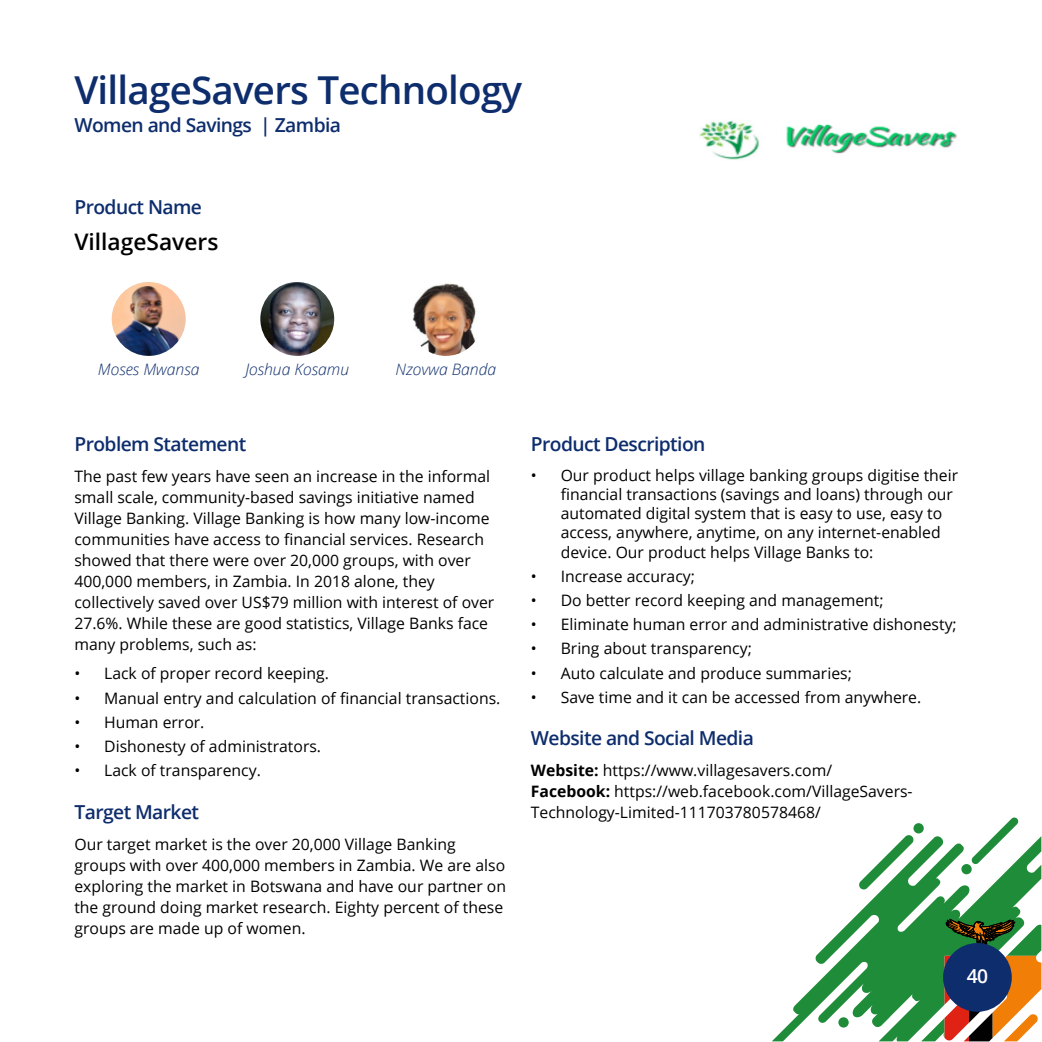
<style>
.page{position:relative;width:1042px;height:1042px;background:#fff}
.page>*{position:absolute;margin:0;border:0;box-sizing:border-box;transform-origin:0 0}
.t1{font:600 38.5px "Open Sans";letter-spacing:-.02em;color:#0e2d6d}
.t2{font:600 22.75px "Open Sans";color:#000}
.t3{font:600 19.25px "Open Sans";letter-spacing:-.03em;color:#0e2d6d}
.t4{font:600 19.25px "Open Sans";color:#fff}
.t5{font:15.75px/21px "Open Sans";color:#000}
.t6{font:italic 300 15.75px "Open Sans";color:#0e2d6d}
.s1{font-weight:700}
</style>
<div class="page">
<svg style="left:772px;top:836px;width:269px;height:205px"></svg>
<svg style="left:858px;top:835px;width:56px;height:55px"></svg>
<svg style="left:971px;top:817px;width:47px;height:47px"></svg>
<div style="left:913px;top:823px;width:11px;height:10px;background:#1d8b37;border-radius:50%"></div>
<div style="left:961px;top:864px;width:10px;height:10px;background:#1d8b37;border-radius:50%"></div>
<div style="left:838px;top:1017px;width:11px;height:10px;background:#1d8b37;border-radius:50%"></div>
<svg style="left:921px;top:916px;width:120px;height:125px"></svg>
<img style="left:112px;top:282px;width:74px;height:74px;border-radius:37px">
<img style="left:260px;top:282px;width:74px;height:74px;border-radius:37px">
<img style="left:413px;top:283px;width:63px;height:73px">
<img style="left:699px;top:120px;width:258px;height:40px">
<div style="left:943px;top:943px;width:69px;height:69px;background:#0e2d6d;border-radius:50%"></div>
<h1 class="t1" style="left:74px;top:63px;width:449px">VillageSavers Technology</h1>
<p class="t3" style="left:74px;top:111px;width:268px">Women and Savings | Zambia</p>
<p class="t3" style="left:74px;top:193px;width:129px">Product Name</p>
<h2 class="t2" style="left:74px;top:226px;width:146px">VillageSavers</h2>
<p class="t6" style="left:98px;top:358px;width:103px">Moses Mwansa</p>
<p class="t6" style="left:245px;top:358px;width:105px">Joshua Kosamu</p>
<p class="t6" style="left:395px;top:358px;width:102px">Nzovwa Banda</p>
<p class="t3" style="left:74px;top:431px;width:173px">Problem Statement</p>
<p class="t5" style="left:74px;top:466px;width:421px">The past few years have seen an increase in the informal small scale, community-based savings initiative named Village Banking. Village Banking is how many low-income communities have access to financial services. Research showed that there were over 20,000 groups, with over 400,000 members, in Zambia. In 2018 alone, they collectively saved over US$79 million with interest of over 27.6%. While these are good statistics, Village Banks face many problems, such as:</p>
<p class="t5" style="left:74px;top:663px;width:256px">• Lack of proper record keeping.</p>
<p class="t5" style="left:74px;top:687px;width:427px">• Manual entry and calculation of financial transactions.</p>
<p class="t5" style="left:74px;top:711px;width:132px">• Human error.</p>
<p class="t5" style="left:74px;top:735px;width:248px">• Dishonesty of administrators.</p>
<p class="t5" style="left:74px;top:760px;width:188px">• Lack of transparency.</p>
<p class="t3" style="left:74px;top:799px;width:126px">Target Market</p>
<p class="t5" style="left:74px;top:833px;width:433px">Our target market is the over 20,000 Village Banking groups with over 400,000 members in Zambia. We are also exploring the market in Botswana and have our partner on the ground doing market research. Eighty percent of these groups are made up of women.</p>
<p class="t3" style="left:531px;top:431px;width:176px">Product Description</p>
<p class="t5" style="left:561px;top:465px;width:399px;line-height:19.2px;text-indent:-30px">• Our product helps village banking groups digitise their financial transactions (savings and loans) through our automated digital system that is easy to use, easy to access, anywhere, anytime, on any internet-enabled device. Our product helps Village Banks to:</p>
<p class="t5" style="left:531px;top:565px;width:166px">• Increase accuracy;</p>
<p class="t5" style="left:531px;top:589px;width:354px">• Do better record keeping and management;</p>
<p class="t5" style="left:531px;top:613px;width:427px">• Eliminate human error and administrative dishonesty;</p>
<p class="t5" style="left:531px;top:638px;width:222px">• Bring about transparency;</p>
<p class="t5" style="left:531px;top:662px;width:322px">• Auto calculate and produce summaries;</p>
<p class="t5" style="left:531px;top:686px;width:392px">• Save time and it can be accessed from anywhere.</p>
<p class="t3" style="left:531px;top:725px;width:224px">Website and Social Media</p>
<p class="t5" style="left:531px;top:760px;width:383px"><span class="s1">Website:</span> https://www.villagesavers.com/<br><span class="s1">Facebook:</span> https://web.facebook.com/VillageSavers-<br>Technology-Limited-111703780578468/</p>
<p class="t4" style="left:966px;top:963px;width:23px">40</p>
</div>
